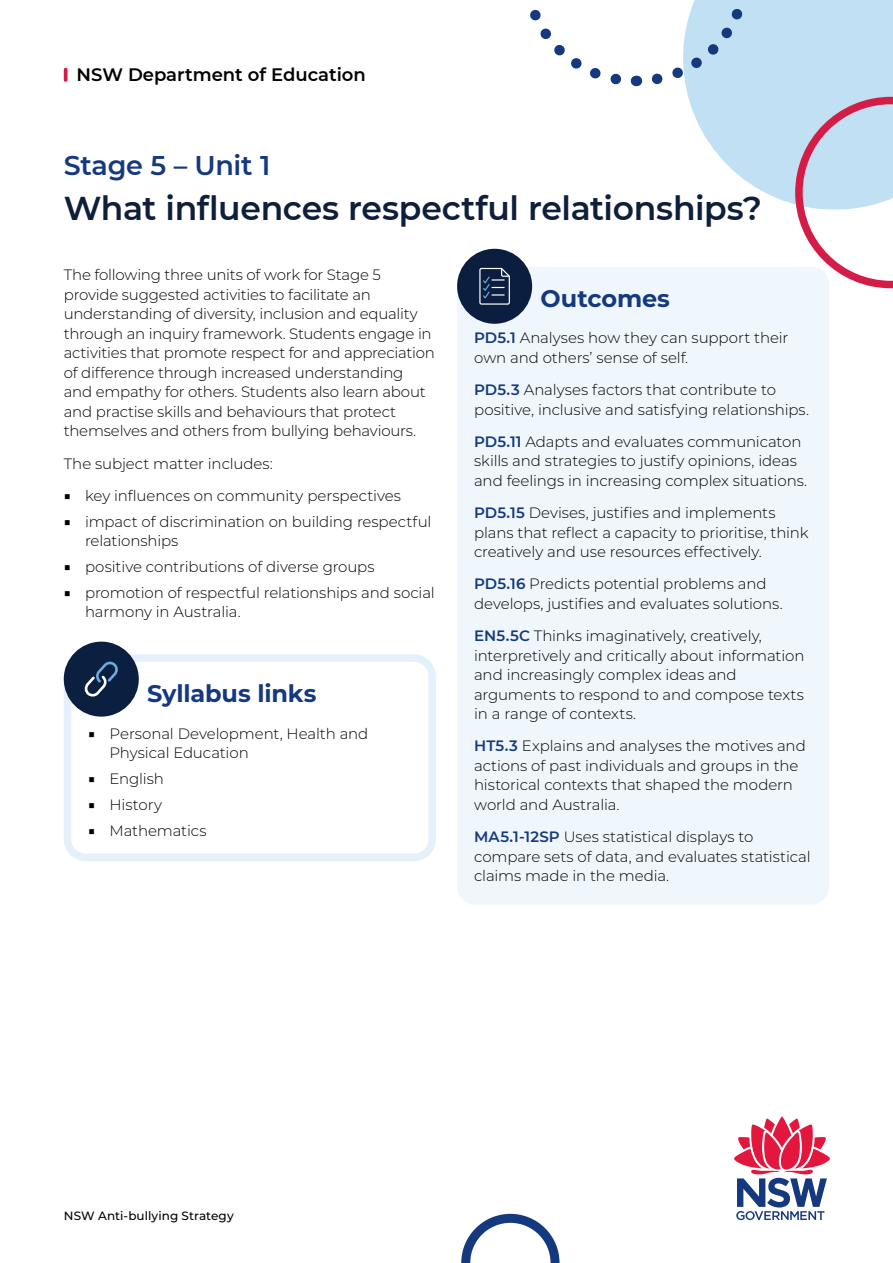
<style>
.page{position:relative;width:893px;height:1263px;background:#fff}
.page>*{position:absolute;margin:0;border:0;box-sizing:border-box;transform-origin:0 0}
.Heading_1B{font:600 33px "Montserrat";letter-spacing:-.01em;color:#0e1e3b}
.Heading_1A{font:600 27px "Montserrat";letter-spacing:-.01em;color:#15397f}
.Heading_2A{font:700 24px "Montserrat";letter-spacing:-.005em;color:#15397f}
.t1{font:600 18px "Montserrat";color:#000}
.Body{font:300 15px/19.5px "Montserrat";letter-spacing:-.01em;color:#000}
.t2{font:500 12px "Montserrat";letter-spacing:.005em;color:#000}
.s1{font-size:12.75px}
.s2{font-weight:600;color:#15397f}
</style>
<div class="page">
<svg style="left:64px;top:70px;width:4px;height:10px"></svg>
<svg style="left:461px;top:1214px;width:99px;height:49px"></svg>
<svg style="left:530px;top:9px;width:107px;height:78px"></svg>
<svg style="left:651px;top:0;width:242px;height:288px"></svg>
<svg style="left:734px;top:1116px;width:96px;height:104px"></svg>
<div style="left:457px;top:267px;width:372px;height:637px;background:#f0f7fc;border-radius:18px"></div>
<div style="left:64px;top:654px;width:372px;height:207px;border:8px solid #e4f1fa;border-radius:18px"></div>
<div style="left:457px;top:249px;width:75px;height:75px;background:#0b1e40;border-radius:50%"></div>
<svg style="left:479px;top:268px;width:31px;height:37px"></svg>
<div style="left:64px;top:642px;width:75px;height:75px;background:#0b2041;border-radius:50%"></div>
<svg style="left:84px;top:661px;width:34px;height:36px"></svg>
<p class="t1" style="left:77px;top:62px;width:291px">NSW Department of Education</p>
<p class="Heading_1A" style="left:64px;top:146px;width:208px">Stage 5 – Unit 1</p>
<h1 class="Heading_1B" style="left:64px;top:185px;width:700px">What influences respectful relationships?</h1>
<p class="Body" style="left:64px;top:265px;width:373px">The following three units of work for Stage 5 provide suggested activities to facilitate an understanding of diversity, inclusion and equality through an inquiry framework. Students engage in activities that promote respect for and appreciation of difference through increased understanding and empathy for others. Students also learn about and practise skills and behaviours that protect themselves and others from bullying behaviours.</p>
<p class="Body" style="left:64px;top:453px;width:211px">The subject matter includes:</p>
<p class="Body" style="left:64px;top:485px;width:339px"><span class="s1">■</span> key influences on community perspectives</p>
<p class="Body" style="left:85px;top:511px;width:348px;text-indent:-21px"><span class="s1">■</span> impact of discrimination on building respectful relationships</p>
<p class="Body" style="left:64px;top:556px;width:312px"><span class="s1">■</span> positive contributions of diverse groups</p>
<p class="Body" style="left:85px;top:582px;width:351px;text-indent:-21px"><span class="s1">■</span> promotion of respectful relationships and social harmony in Australia.</p>
<h2 class="Heading_2A" style="left:147px;top:676px;width:171px">Syllabus links</h2>
<p class="Body" style="left:110px;top:723px;width:260px;text-indent:-21px"><span class="s1">■</span> Personal Development, Health and<br>Physical Education</p>
<p class="Body" style="left:88px;top:768px;width:77px"><span class="s1">■</span> English</p>
<p class="Body" style="left:88px;top:794px;width:75px"><span class="s1">■</span> History</p>
<p class="Body" style="left:88px;top:820px;width:120px"><span class="s1">■</span> Mathematics</p>
<h2 class="Heading_2A" style="left:541px;top:281px;width:131px">Outcomes</h2>
<p class="Body" style="left:474px;top:328px;width:316px"><span class="s2">PD5.1</span> Analyses how they can support their own and others’ sense of self.</p>
<p class="Body" style="left:474px;top:380px;width:336px"><span class="s2">PD5.3</span> Analyses factors that contribute to positive, inclusive and satisfying relationships.</p>
<p class="Body" style="left:474px;top:431px;width:335px"><span class="s2">PD5.11</span> Adapts and evaluates communicaton skills and strategies to justify opinions, ideas and feelings in increasing complex situations.</p>
<p class="Body" style="left:474px;top:503px;width:336px"><span class="s2">PD5.15</span> Devises, justifies and implements plans that reflect a capacity to prioritise, think creatively and use resources effectively.</p>
<p class="Body" style="left:474px;top:574px;width:310px"><span class="s2">PD5.16</span> Predicts potential problems and develops, justifies and evaluates solutions.</p>
<p class="Body" style="left:474px;top:626px;width:332px"><span class="s2">EN5.5C</span> Thinks imaginatively, creatively, interpretively and critically about information and increasingly complex ideas and arguments to respond to and compose texts in a range of contexts.</p>
<p class="Body" style="left:474px;top:736px;width:333px"><span class="s2">HT5.3</span> Explains and analyses the motives and actions of past individuals and groups in the historical contexts that shaped the modern world and Australia.</p>
<p class="Body" style="left:474px;top:827px;width:338px"><span class="s2">MA5.1-12SP</span> Uses statistical displays to compare sets of data, and evaluates statistical claims made in the media.</p>
<p class="t2" style="left:64px;top:1208px;width:172px">NSW Anti-bullying Strategy</p>
</div>
